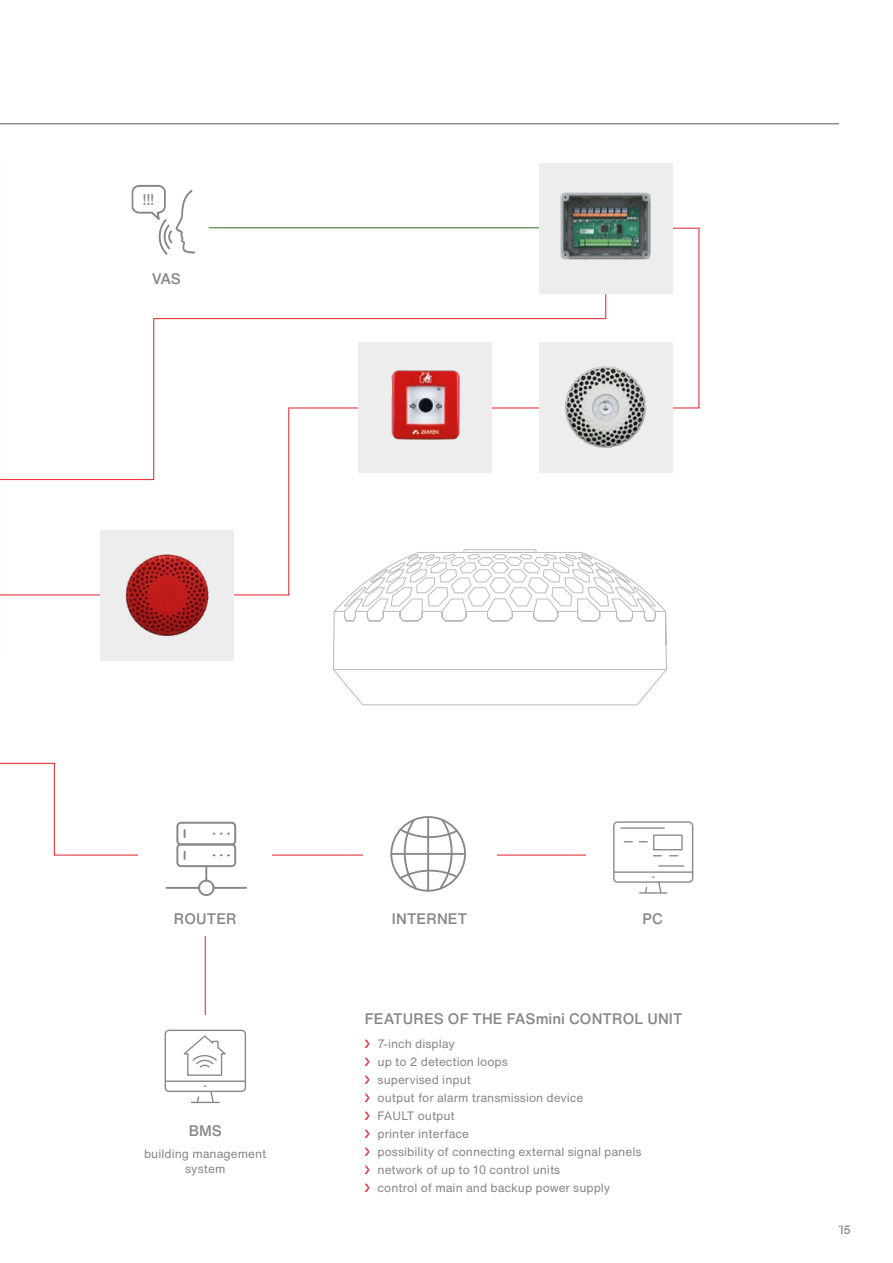
<style>
.page{position:relative;width:893px;height:1263px;background:#fff}
.page>*{position:absolute;margin:0;border:0;box-sizing:border-box;transform-origin:0 0}
.t1{font:500 15px "Helvetica Now Text";letter-spacing:.01em;color:#878787}
.t2{font:12px/18px "Helvetica Now Text";color:#878787}
.t3{font:12px "AWEX";color:#878787}
.s1{font-family:"AWEX";color:#e51f2d}
</style>
<div class="page">
<hr style="left:0;top:123px;width:839px;height:1px;background:#878787">
<svg style="left:333px;top:549px;width:334px;height:157px"></svg>
<svg style="left:606px;top:227px;width:94px;height:182px"></svg>
<div style="left:539px;top:343px;width:134px;height:130px;background:#ededed"></div>
<img style="left:606px;top:366px;width:41px;height:82px">
<div style="left:539px;top:163px;width:134px;height:131px;background:#ededed"></div>
<img style="left:606px;top:192px;width:45px;height:68px">
<svg style="left:0;top:480px;width:290px;height:116px"></svg>
<div style="left:100px;top:530px;width:133px;height:131px;background:#ededed"></div>
<img style="left:125px;top:554px;width:83px;height:82px">
<svg style="left:0;top:762px;width:586px;height:94px"></svg>
<div style="left:363px;top:805px;width:133px;height:131px;background:#fff"></div>
<hr style="left:205px;top:847px;width:1px;height:199px;background:#e51f2d">
<div style="left:138px;top:805px;width:134px;height:131px;background:#fff"></div>
<div style="left:138px;top:1015px;width:134px;height:131px;background:#fff"></div>
<div style="left:390px;top:816px;width:76px;height:76px;border:2px solid #878787;border-radius:50%"></div>
<svg style="left:398px;top:817px;width:61px;height:74px"></svg>
<hr style="left:427px;top:819px;width:2px;height:72px;background:#878787">
<hr style="left:391px;top:853px;width:72px;height:2px;background:#878787">
<svg style="left:613px;top:821px;width:80px;height:73px"></svg>
<div style="left:653px;top:834px;width:30px;height:16px;border:1px solid #878787"></div>
<svg style="left:165px;top:1030px;width:81px;height:73px"></svg>
<div style="left:176px;top:843px;width:60px;height:24px;border:2px solid #878787;border-radius:4px"></div>
<div style="left:176px;top:822px;width:60px;height:23px;border:2px solid #878787;border-radius:4px"></div>
<svg style="left:184px;top:830px;width:2px;height:7px"></svg>
<svg style="left:184px;top:852px;width:2px;height:7px"></svg>
<div style="left:198px;top:880px;width:16px;height:16px;border:2px solid #878787;border-radius:50%"></div>
<hr style="left:167px;top:887px;width:32px;height:2px;background:#878787">
<hr style="left:214px;top:887px;width:32px;height:2px;background:#878787">
<svg style="left:205px;top:866px;width:2px;height:15px"></svg>
<svg style="left:0;top:185px;width:606px;height:295px"></svg>
<p class="t1" style="left:152px;top:267px;width:31px">VAS</p>
<p class="t1" style="left:174px;top:907px;width:64px">ROUTER</p>
<p class="t1" style="left:392px;top:907px;width:77px">INTERNET</p>
<p class="t1" style="left:643px;top:907px;width:22px">PC</p>
<p class="t1" style="left:189px;top:1119px;width:35px">BMS</p>
<p class="t2" style="left:144px;top:1146px;width:124px;line-height:14.4px;text-align:center">building management system</p>
<p class="t1" style="left:365px;top:1008px;width:319px">FEATURES OF THE FASmini CONTROL UNIT</p>
<p class="t2" style="left:365px;top:1034px;width:278px"><span class="s1">&gt;</span> 7-inch display<br><span class="s1">&gt;</span> up to 2 detection loops<br><span class="s1">&gt;</span> supervised input<br><span class="s1">&gt;</span> output for alarm transmission device<br><span class="s1">&gt;</span> FAULT output<br><span class="s1">&gt;</span> printer interface<br><span class="s1">&gt;</span> possibility of connecting external signal panels <span class="s1">&gt;</span> network of up to 10 control units<br><span class="s1">&gt;</span> control of main and backup power supply</p>
<p class="t3" style="left:839px;top:1222px;width:13px">15</p>
</div>
